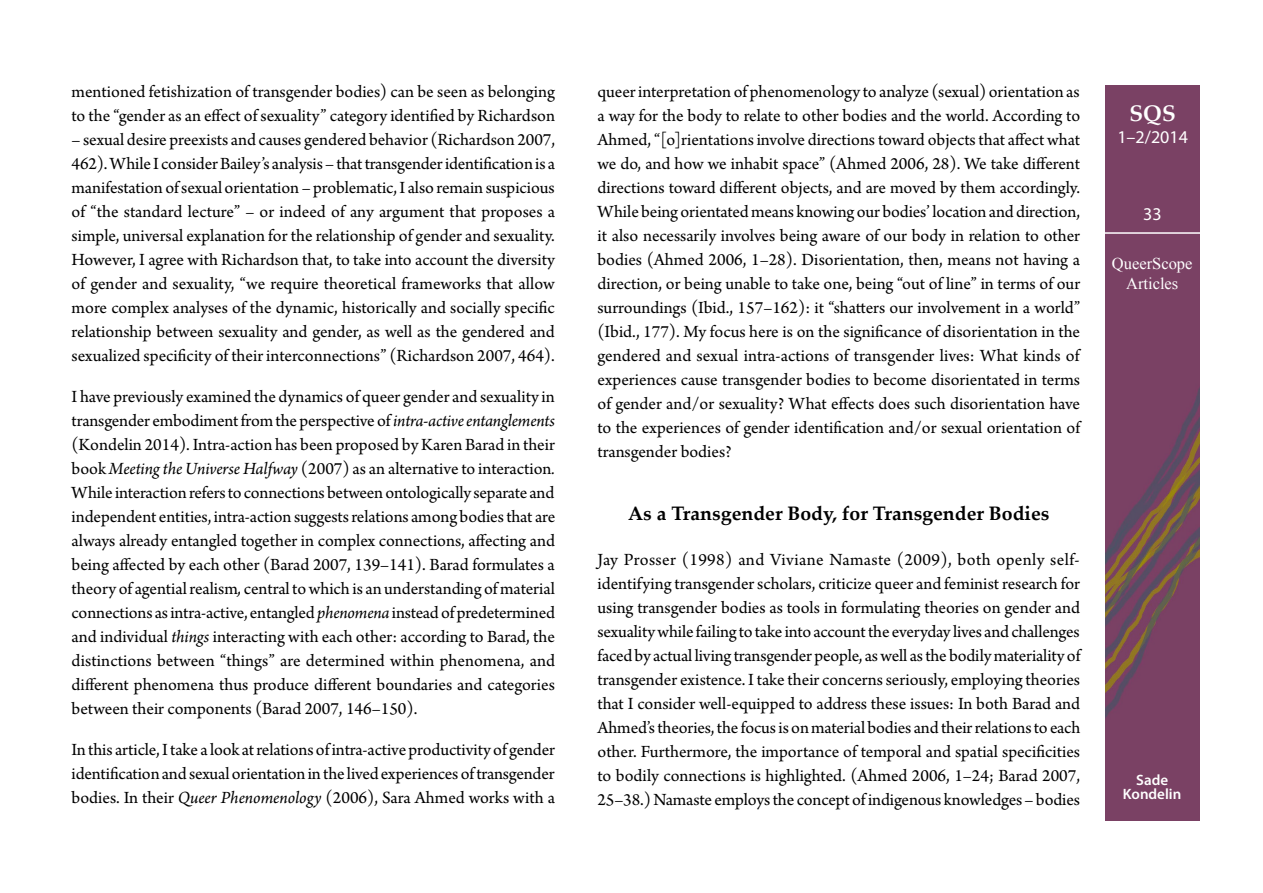
<style>
.page{position:relative;width:1263px;height:893px;background:#fff}
.page>*{position:absolute;margin:0;border:0;box-sizing:border-box;transform-origin:0 0}
.t1{font:700 22.5px "Palatino Linotype";color:#fff}
.Väliotsikko_1{font:700 19.5px "Palatino Linotype";color:#000}
.Leipateksti_enkku-no{font:18px/24px "Arno Pro";color:#000;text-align:justify}
.t2{font:18px "Myriad Pro";color:#fff}
.t3{font:16.5px/19.8px "Times New Roman";color:#fff;text-align:center}
.t4{font:600 15px/13.5px "Myriad Pro";color:#fff;text-align:center}
.s1{font-style:italic}
</style>
<div class="page">
<img style="left:1106px;top:85px;width:93px;height:736px">
<hr style="left:1101px;top:232px;width:103px;height:2px;background:#fff">
<p class="Leipateksti_enkku-no" style="left:72px;top:81px;width:485px">mentioned fetishization of transgender bodies) can be seen as belonging to the “gender as an effect of sexuality” category identified by Richardson</p>
<p class="Leipateksti_enkku-no" style="left:72px;top:129px;width:485px">– sexual desire preexists and causes gendered behavior (Richardson 2007, 462). While I consider Bailey’s analysis – that transgender identification is a manifestation of sexual orientation – problematic, I also remain suspicious of “the standard lecture” – or indeed of any argument that proposes a simple, universal explanation for the relationship of gender and sexuality.<br>However, I agree with Richardson that, to take into account the diversity of gender and sexuality, “we require theoretical frameworks that allow more complex analyses of the dynamic, historically and socially specific relationship between sexuality and gender, as well as the gendered and sexualized specificity of their interconnections” (Richardson 2007, 464).</p>
<p class="Leipateksti_enkku-no" style="left:72px;top:386px;width:485px">I have previously examined the dynamics of queer gender and sexuality in transgender embodiment from the perspective of <span class="s1">intra-active entanglements </span>(Kondelin 2014). Intra-action has been proposed by Karen Barad in their book <span class="s1">Meeting the Universe Halfway</span> (2007) as an alternative to interaction<span class="s1">.<br></span>While interaction refers to connections between ontologically separate and independent entities, intra-action suggests relations among bodies that are always already entangled together in complex connections, affecting and being affected by each other (Barad 2007, 139–141). Barad formulates a theory of agential realism<span class="s1">,</span> central to which is an understanding of material connections as intra-active, entangled <span class="s1">phenomena</span> instead of predetermined and individual <span class="s1">things</span> interacting with each other: according to Barad, the distinctions between “things” are determined within phenomena, and different phenomena thus produce different boundaries and categories between their components (Barad 2007, 146–150).</p>
<p class="Leipateksti_enkku-no" style="left:72px;top:739px;width:485px">In this article, I take a look at relations of intra-active productivity of gender identification and sexual orientation in the lived experiences of transgender bodies. In their <span class="s1">Queer Phenomenology</span> (2006), Sara Ahmed works with a</p>
<p class="Leipateksti_enkku-no" style="left:597px;top:81px;width:484px">queer interpretation of phenomenology to analyze (sexual) orientation as a way for the body to relate to other bodies and the world. According to Ahmed, “[o]rientations involve directions toward objects that affect what we do, and how we inhabit space” (Ahmed 2006, 28). We take different directions toward different objects, and are moved by them accordingly.<br>While being orientated means knowing our bodies’ location and direction, it also necessarily involves being aware of our body in relation to other bodies (Ahmed 2006, 1–28). Disorientation, then, means not having a direction, or being unable to take one, being “out of line” in terms of our surroundings (Ibid., 157–162): it “shatters our involvement in a world” (Ibid., 177). My focus here is on the significance of disorientation in the gendered and sexual intra-actions of transgender lives: What kinds of experiences cause transgender bodies to become disorientated in terms of gender and/or sexuality? What effects does such disorientation have to the experiences of gender identification and/or sexual orientation of transgender bodies?</p>
<p class="Väliotsikko_1" style="left:628px;top:499px;width:423px">As a Transgender Body, for Transgender Bodies</p>
<p class="Leipateksti_enkku-no" style="left:597px;top:548px;width:484px">Jay Prosser (1998) and Viviane Namaste (2009), both openly self&shy;identifying transgender scholars, criticize queer and feminist research for using transgender bodies as tools in formulating theories on gender and sexuality while failing to take into account the everyday lives and challenges faced by actual living transgender people, as well as the bodily materiality of transgender existence. I take their concerns seriously, employing theories that I consider well-equipped to address these issues: In both Barad and Ahmed’s theories, the focus is on material bodies and their relations to each other. Furthermore, the importance of temporal and spatial specificities to bodily connections is highlighted. (Ahmed 2006, 1–24; Barad 2007, 25–38.) Namaste employs the concept of indigenous knowledges – bodies</p>
<p class="t1" style="left:1129px;top:98px;width:48px">SQS</p>
<p class="t2" style="left:1117px;top:126px;width:72px">1–2/2014</p>
<p class="t2" style="left:1143px;top:203px;width:20px">33</p>
<p class="t3" style="left:1112px;top:253px;width:82px">QueerScope<br>Articles</p>
<p class="t4" style="left:1123px;top:773px;width:60px">Sade<br>Kondelin</p>
</div>
